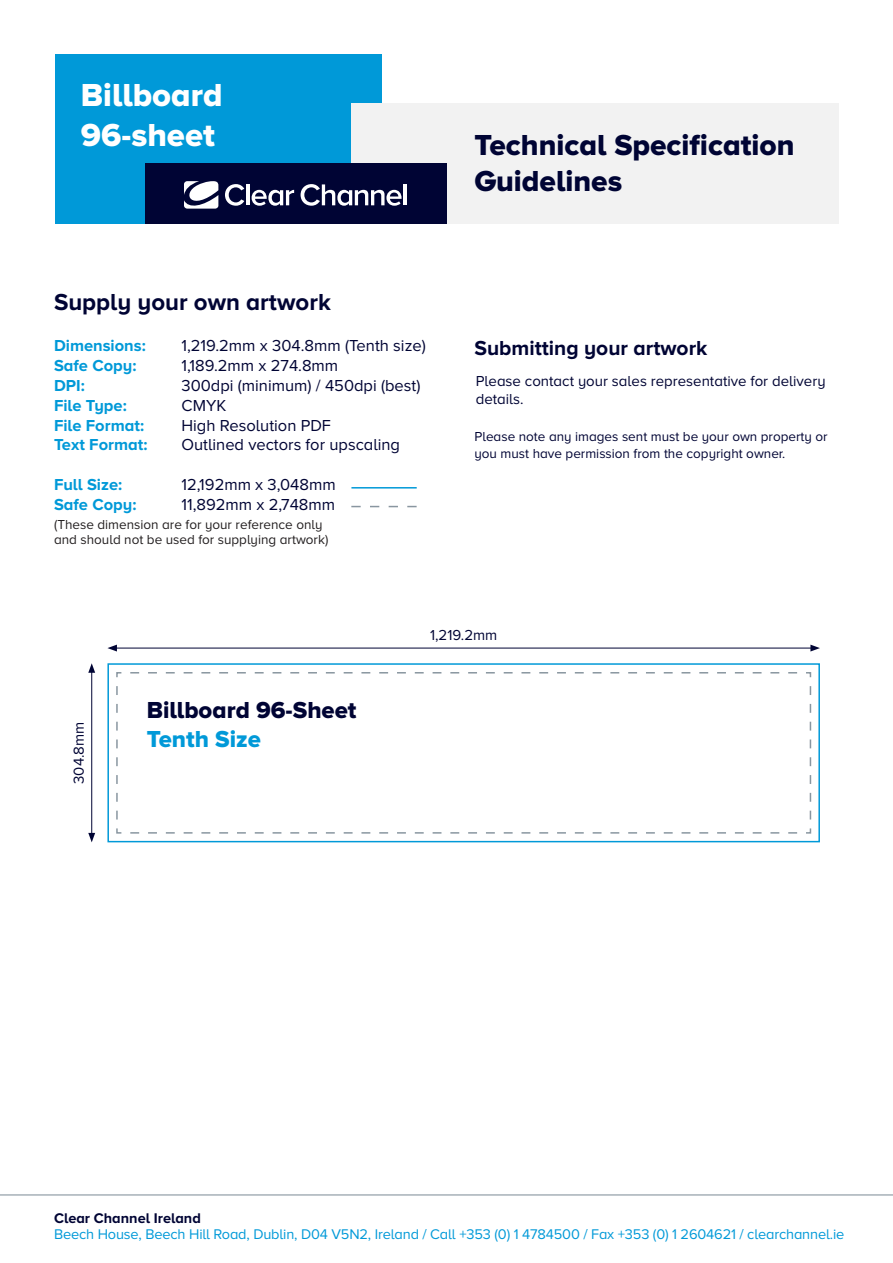
<style>
.page{position:relative;width:893px;height:1263px;background:#fff}
.page>*{position:absolute;margin:0;border:0;box-sizing:border-box;transform-origin:0 0}
.t1{font:33px "Proxima Nova A Extrabld";color:#fff}
.t2{font:30px "Proxima Nova A Extrabld";color:#000434}
.t3{font:700 24px "Proxima Nova A";color:#000434}
.t4{font:24px "Proxima Nova A Extrabld";color:#000434}
.t5{font:24px "Proxima Nova A Extrabld";color:#0099d8}
.t6{font:700 21px "Proxima Nova A";color:#000434}
.t7{font:16.5px "Proxima Nova A";color:#000434}
.t8{font:700 16.5px "Proxima Nova A";color:#0099d8}
.t9{font:15px/18px "Proxima Nova A";color:#000434}
.t10{font:14.55px "Proxima Nova A";letter-spacing:-.01em;color:#0099d8}
.t11{font:700 14.55px "Proxima Nova A";color:#000434}
.t12{font:13.5px/16.2px "Proxima Nova A";color:#000434}
.t13{font:13.5px/15px "Proxima Nova A";color:#231f20}
</style>
<div class="page">
<hr style="left:0;top:1194px;width:893px;height:1px;background:#8996a0">
<div style="left:55px;top:55px;width:326px;height:169px;background:#0099d8"></div>
<div style="left:352px;top:103px;width:487px;height:121px;background:#f2f2f2"></div>
<div style="left:145px;top:163px;width:301px;height:61px;background:#000434"></div>
<svg style="left:225px;top:184px;width:19px;height:22px"></svg>
<hr style="left:247px;top:184px;width:3px;height:21px;background:#fff">
<svg style="left:252px;top:190px;width:42px;height:16px"></svg>
<svg style="left:301px;top:184px;width:101px;height:22px"></svg>
<hr style="left:404px;top:184px;width:3px;height:21px;background:#fff">
<svg style="left:184px;top:181px;width:34px;height:28px"></svg>
<svg style="left:351px;top:506px;width:66px;height:1px"></svg>
<hr style="left:351px;top:487px;width:66px;height:1px;background:#0099d8">
<div style="left:107px;top:663px;width:713px;height:179px;border:2px solid #0099d8"></div>
<svg style="left:116px;top:672px;width:696px;height:162px"></svg>
<hr style="left:115px;top:648px;width:698px;height:1px;background:#000434">
<svg style="left:107px;top:645px;width:10px;height:6px"></svg>
<svg style="left:810px;top:645px;width:10px;height:6px"></svg>
<hr style="left:91px;top:670px;width:1px;height:165px;background:#000434">
<svg style="left:88px;top:833px;width:7px;height:9px"></svg>
<svg style="left:88px;top:663px;width:7px;height:10px"></svg>
<p class="t1" style="left:81px;top:76px;width:143px">Billboard</p>
<p class="t1" style="left:81px;top:116px;width:136px">96-sheet</p>
<p class="t2" style="left:474px;top:128px;width:322px">Technical Specification</p>
<p class="t2" style="left:474px;top:164px;width:149px">Guidelines</p>
<p class="t3" style="left:54px;top:288px;width:278px">Supply your own artwork</p>
<p class="t8" style="left:54px;top:336px;width:93px">Dimensions:</p>
<p class="t7" style="left:182px;top:337px;width:246px">1,219.2mm x 304.8mm (Tenth size)</p>
<p class="t6" style="left:474px;top:336px;width:235px">Submitting your artwork</p>
<p class="t8" style="left:54px;top:356px;width:84px">Safe Copy:</p>
<p class="t7" style="left:182px;top:356px;width:158px">1,189.2mm x 274.8mm</p>
<p class="t8" style="left:54px;top:376px;width:32px">DPI:</p>
<p class="t7" style="left:182px;top:376px;width:240px">300dpi (minimum) / 450dpi (best)</p>
<p class="t8" style="left:54px;top:396px;width:74px">File Type:</p>
<p class="t7" style="left:182px;top:396px;width:46px">CMYK</p>
<p class="t8" style="left:54px;top:416px;width:92px">File Format:</p>
<p class="t7" style="left:182px;top:416px;width:151px">High Resolution PDF</p>
<p class="t8" style="left:54px;top:435px;width:95px">Text Format:</p>
<p class="t7" style="left:182px;top:436px;width:220px">Outlined vectors for upscaling</p>
<p class="t8" style="left:54px;top:475px;width:70px">Full Size:</p>
<p class="t7" style="left:182px;top:475px;width:156px">12,192mm x 3,048mm</p>
<p class="t8" style="left:54px;top:495px;width:84px">Safe Copy:</p>
<p class="t7" style="left:182px;top:495px;width:155px">11,892mm x 2,748mm</p>
<p class="t9" style="left:476px;top:371px;width:351px">Please contact your sales representative for delivery details.</p>
<p class="t12" style="left:474px;top:429px;width:355px">Please note any images sent must be your own property or you must have permission from the copyright owner.</p>
<p class="t13" style="left:54px;top:517px;width:276px">(These dimension are for your reference only and should not be used for supplying artwork)</p>
<p class="t9" style="left:70px;top:784px;width:64px;rotate:-90deg">304.8mm</p>
<p class="t4" style="left:147px;top:696px;width:211px">Billboard 96-Sheet</p>
<p class="t5" style="left:147px;top:725px;width:116px">Tenth Size</p>
<p class="t9" style="left:430px;top:626px;width:69px">1,219.2mm</p>
<p class="t11" style="left:54px;top:1209px;width:148px">Clear Channel Ireland</p>
<p class="t10" style="left:54px;top:1226px;width:792px">Beech House, Beech Hill Road, Dublin, D04 V5N2, Ireland / Call +353 (0) 1 4784500 / Fax +353 (0) 1 2604621 / clearchannel.ie</p>
</div>
